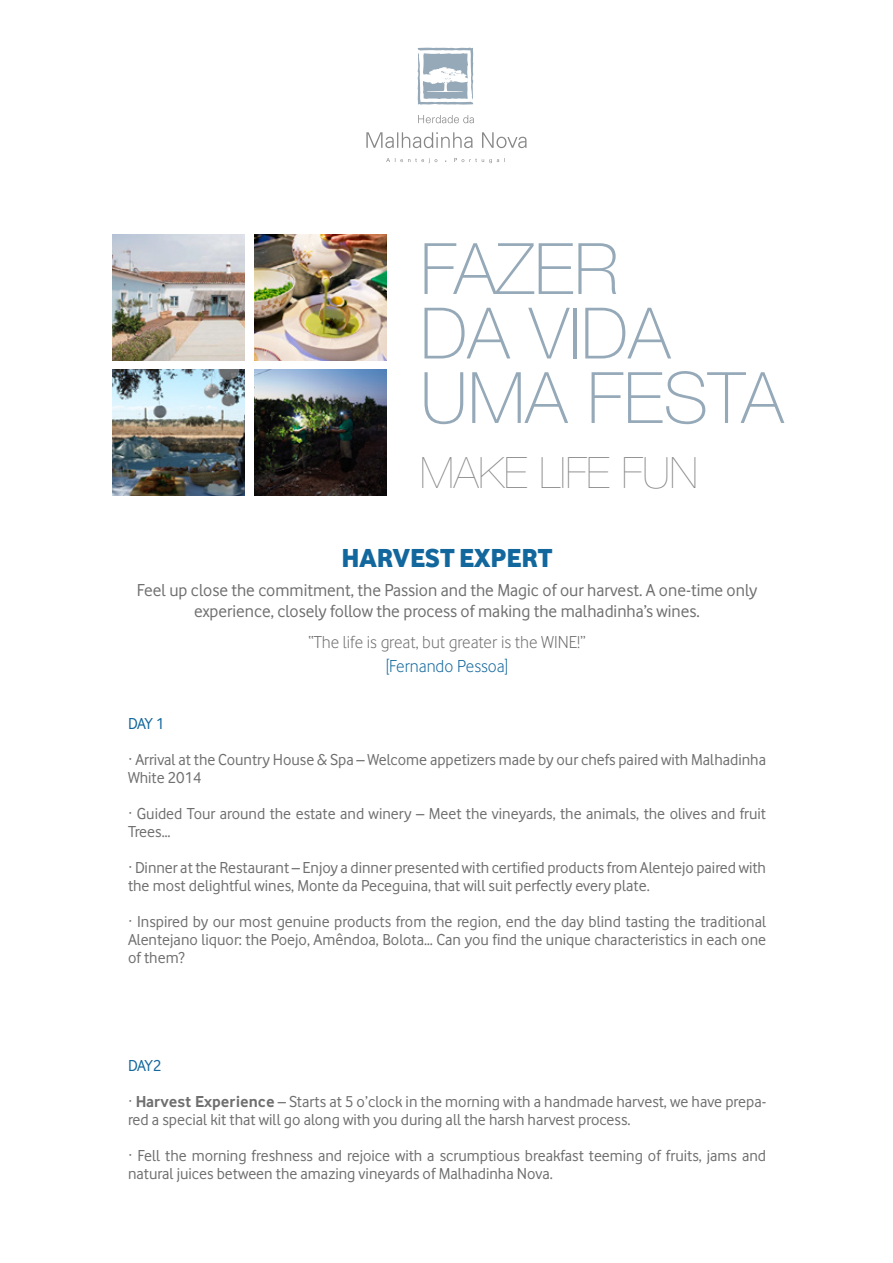
<style>
.page{position:relative;width:893px;height:1263px;background:#fff}
.page>*{position:absolute;margin:0;border:0;box-sizing:border-box;transform-origin:0 0}
.t1{font:100 70.95px/64.5px "Helvetica Neue LT Pro";color:#95a9b8}
.t2{font:200 43.2px "Helvetica Neue LT Pro";color:#878787}
.t3{font:27px "Vodafone Ex B";color:#12679d}
.t4{font:18px/21px "Vodafone Rg";color:#706f6f;text-align:center}
.t5{font:18px "Vodafone Lt";color:#706f6f}
.t6{font:18px "Vodafone Lt";color:#12679d}
.t7{font:16.5px/18px "Vodafone Rg";color:#706f6f}
.t8{font:16.5px "Vodafone Rg";color:#12679d}
.s1{color:#12679d}
.s2{font-family:"Vodafone"}
</style>
<div class="page">
<svg style="left:418px;top:115px;width:56px;height:8px"></svg>
<svg style="left:366px;top:132px;width:161px;height:16px"></svg>
<svg style="left:418px;top:48px;width:55px;height:57px"></svg>
<svg style="left:386px;top:158px;width:119px;height:5px"></svg>
<img style="left:112px;top:234px;width:132px;height:126px">
<img style="left:254px;top:234px;width:132px;height:126px">
<img style="left:112px;top:369px;width:132px;height:126px">
<img style="left:254px;top:369px;width:132px;height:126px">
<h1 class="t1" style="left:420px;top:236px;width:365px">FAZER<br>DA VIDA<br>UMA FESTA</h1>
<h2 class="t2" style="left:420px;top:448px;width:279px">MAKE LIFE FUN</h2>
<h3 class="t3" style="left:341px;top:541px;width:213px">HARVEST EXPERT</h3>
<p class="t4" style="left:137px;top:579px;width:622px">Feel up close the commitment, the Passion and the Magic of our harvest. A one-time only experience, closely follow the process of making the malhadinha’s wines.</p>
<p class="t5" style="left:308px;top:632px;width:279px">“The life is great, but greater is the WINE!”</p>
<p class="t6" style="left:386px;top:656px;width:124px">[Fernando Pessoa]</p>
<p class="t8" style="left:128px;top:714px;width:38px">DAY 1</p>
<p class="t7" style="left:128px;top:750px;width:640px">∙ Arrival at the Country House &amp; Spa – Welcome appetizers made by our chefs paired with Malhadinha<br>White 2014</p>
<p class="t7" style="left:128px;top:804px;width:640px">∙ Guided Tour around the estate and winery – Meet the vineyards, the animals, the olives and fruit<br>Trees…</p>
<p class="t7" style="left:128px;top:858px;width:639px">∙ Dinner at the Restaurant – Enjoy a dinner presented with certified products from Alentejo paired with the most delightful wines, Monte da Peceguina, that will suit perfectly every plate.</p>
<p class="t7" style="left:128px;top:912px;width:640px;text-align:justify">∙ Inspired by our most genuine products from the region, end the day blind tasting the traditional Alentejano liquor: the Poejo, Amêndoa, Bolota… Can you find the unique characteristics in each one of them?</p>
<p class="t7" style="left:128px;top:1047px;width:640px;line-height:36px"><span class="s1">DAY2<br></span>∙ <span class="s2">Harvest Experience</span> – Starts at 5 o’clock in the morning with a handmade harvest, we have prepa-</p>
<p class="t7" style="left:128px;top:1101px;width:640px;line-height:36px">red a special kit that will go along with you during all the harsh harvest process.<br>∙ Fell the morning freshness and rejoice with a scrumptious breakfast teeming of fruits, jams and</p>
<p class="t7" style="left:128px;top:1164px;width:426px">natural juices between the amazing vineyards of Malhadinha Nova.</p>
</div>
